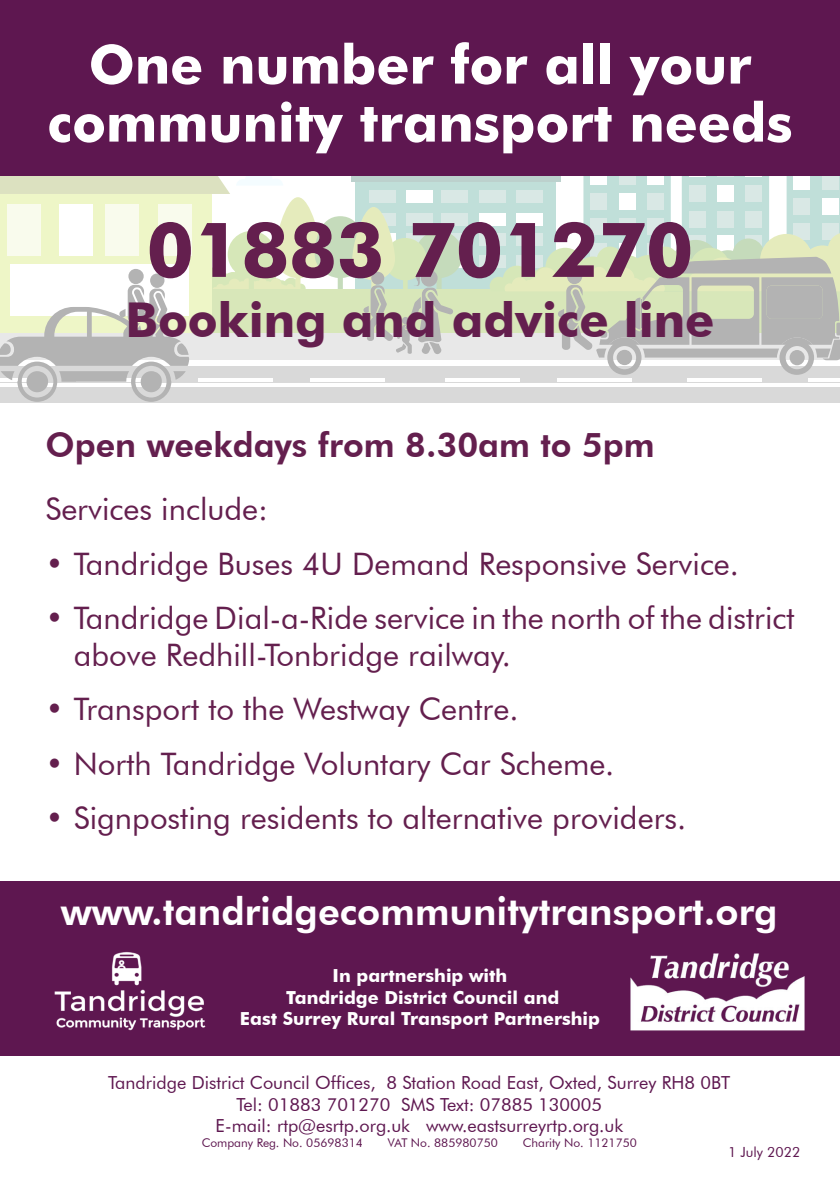
<style>
.page{position:relative;width:840px;height:1191px;background:#fff}
.page>*{position:absolute;margin:0;border:0;box-sizing:border-box;transform-origin:0 0}
.t1{font:700 76px "Futura BT";color:#641f4e}
.t2{font:700 54px/58px "Futura BT";color:#fff;text-align:center}
.t3{font:700 48px "Futura BT";color:#641f4e}
.t4{font:800 38px "Futura BT";color:#fff}
.t5{font:800 34px "Futura BT";color:#641f4e}
.t6{font:31px/37.2px "Futura BT";color:#641f4e}
.t7{font:18px "Futura BT";color:#5e1750}
.t8{font:700 18px "Futura BT";color:#fff}
.t9{font:14px "Futura BT";color:#5e1750}
.t10{font:12px "Futura BT";color:#5e1750}
</style>
<div class="page">
<div style="left:0;top:881px;width:839px;height:175px;background:#5e1750"></div>
<div style="left:355px;top:174px;width:201px;height:119px;background:#c0dfd9"></div>
<div style="left:351px;top:174px;width:209px;height:8px;background:#bcd1cd"></div>
<div style="left:368px;top:190px;width:27px;height:13px;background:#d9e8e5"></div>
<div style="left:406px;top:190px;width:26px;height:13px;background:#fff"></div>
<div style="left:441px;top:190px;width:27px;height:13px;background:#d9e8e5"></div>
<div style="left:478px;top:190px;width:27px;height:13px;background:#d9e8e5"></div>
<div style="left:441px;top:213px;width:27px;height:12px;background:#d9e8e5"></div>
<div style="left:478px;top:213px;width:27px;height:12px;background:#fff"></div>
<div style="left:441px;top:233px;width:27px;height:13px;background:#d9e8e5"></div>
<div style="left:478px;top:233px;width:27px;height:13px;background:#d9e8e5"></div>
<div style="left:441px;top:255px;width:27px;height:13px;background:#fff"></div>
<div style="left:478px;top:255px;width:27px;height:13px;background:#d9e8e5"></div>
<div style="left:314px;top:216px;width:51px;height:62px;background:#c5dbbb;border-radius:24px"></div>
<div style="left:0;top:289px;width:839px;height:113px;background:#d8e7b9"></div>
<div style="left:0;top:361px;width:839px;height:41px;background:#d9d9d9"></div>
<div style="left:0;top:333px;width:839px;height:28px;background:#e8e8e8"></div>
<div style="left:0;top:361px;width:839px;height:5px;background:#fff"></div>
<hr style="left:0;top:383px;width:839px;height:4px;background:#fff">
<hr style="left:310px;top:378px;width:75px;height:3px;background:#fff">
<hr style="left:445px;top:378px;width:74px;height:3px;background:#fff">
<hr style="left:557px;top:378px;width:74px;height:3px;background:#fff">
<hr style="left:687px;top:378px;width:74px;height:3px;background:#fff">
<hr style="left:808px;top:378px;width:31px;height:3px;background:#fff">
<svg style="left:485px;top:176px;width:354px;height:199px"></svg>
<svg style="left:0;top:176px;width:321px;height:226px"></svg>
<svg style="left:352px;top:207px;width:110px;height:147px"></svg>
<div style="left:0;top:0;width:839px;height:176px;background:#5e1750"></div>
<img style="left:54px;top:952px;width:152px;height:79px">
<img style="left:630px;top:953px;width:175px;height:78px">
<p class="t2" style="left:47px;top:35px;width:746px">One number for all your community transport needs</p>
<p class="t1" style="left:146px;top:204px;width:548px">01883 701270</p>
<p class="t3" style="left:125px;top:291px;width:590px">Booking and advice line</p>
<p class="t5" style="left:45px;top:424px;width:610px">Open weekdays from 8.30am to 5pm</p>
<p class="t6" style="left:45px;top:490px;width:224px">Services include:</p>
<p class="t6" style="left:45px;top:545px;width:694px">• Tandridge Buses 4U Demand Responsive Service.</p>
<p class="t6" style="left:74px;top:599px;width:722px;text-indent:-28px">• Tandridge Dial-a-Ride service in the north of the district above Redhill-Tonbridge railway.</p>
<p class="t6" style="left:45px;top:690px;width:474px">• Transport to the Westway Centre.</p>
<p class="t6" style="left:45px;top:744px;width:570px">• North Tandridge Voluntary Car Scheme.</p>
<p class="t6" style="left:45px;top:799px;width:642px">• Signposting residents to alternative providers.</p>
<p class="t4" style="left:61px;top:888px;width:718px">www.tandridgecommunitytransport.org</p>
<p class="t8" style="left:332px;top:964px;width:176px">In partnership with</p>
<p class="t8" style="left:286px;top:986px;width:274px">Tandridge District Council and</p>
<p class="t8" style="left:240px;top:1007px;width:361px">East Surrey Rural Transport Partnership</p>
<p class="t7" style="left:108px;top:1071px;width:623px">Tandridge District Council Offices, 8 Station Road East, Oxted, Surrey RH8 0BT</p>
<p class="t7" style="left:236px;top:1093px;width:367px">Tel: 01883 701270 SMS Text: 07885 130005</p>
<p class="t7" style="left:215px;top:1115px;width:409px">E-mail: rtp@esrtp.org.uk www.eastsurreyrtp.org.uk</p>
<p class="t10" style="left:201px;top:1135px;width:163px">Company Reg. No. 05698314</p>
<p class="t10" style="left:387px;top:1135px;width:112px">VAT No. 885980750</p>
<p class="t10" style="left:522px;top:1135px;width:116px">Charity No. 1121750</p>
<p class="t9" style="left:727px;top:1143px;width:74px">1 July 2022</p>
</div>
